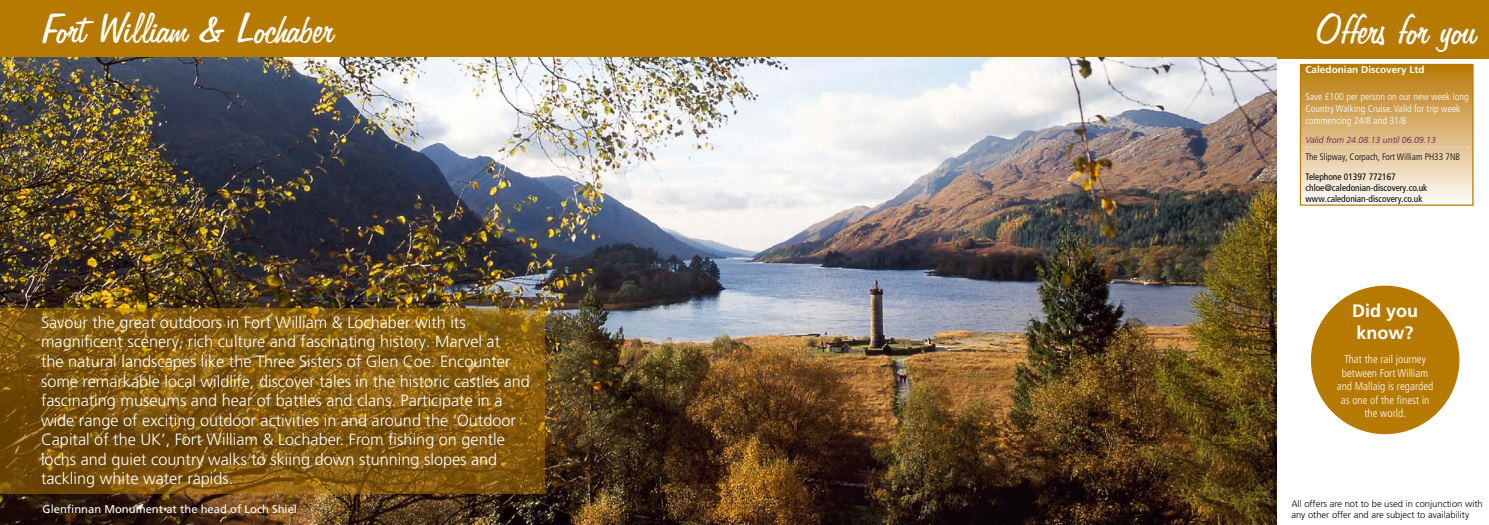
<style>
.page{position:relative;width:1489px;height:525px;background:#fff}
.page>*{position:absolute;margin:0;border:0;box-sizing:border-box;transform-origin:0 0}
.t1{font:48px "Freehand 575 BT Regular B";color:#fff}
.t2{font:700 18px/21.6px "Frutiger";color:#fff}
.t3{font:300 16.25px/19.5px "Frutiger LT Pro";color:#fff}
.t4{font:300 condensed 11.25px/13.5px "Frutiger LT Pro";color:#fff;text-align:center}
.t5{font:11.25px "Frutiger LT Pro";color:#fff}
.t6{font:300 condensed 10px/12px "Frutiger LT Pro";color:#fff}
.t7{font:700 10px "Frutiger LT Pro";color:#fff}
.t8{font:condensed 9.38px/11.2px "Frutiger LT Pro";color:#000}
.t9{font:300 9.38px/11.2px "Frutiger LT Pro";color:#000}
.t10{font:300 condensed 9.38px "Frutiger LT Pro";color:#000}
.t11{font:italic 300 8.75px "Frutiger LT Pro";color:#58135b}
</style>
<div class="page">
<div style="left:0;top:0;width:1488px;height:58px;background:#b67a00"></div>
<img style="left:0;top:58px;width:1276px;height:466px">
<svg style="left:0;top:308px;width:544px;height:185px;background:#81570d"></svg>
<div style="left:1311px;top:286px;width:147px;height:147px;background:#b67a00;border-radius:50%"></div>
<div style="left:1300px;top:64px;width:172px;height:141px;background:linear-gradient(to bottom,#b87703,#fffbfb)"></div>
<div style="left:1299px;top:64px;width:174px;height:142px;border:1px solid #b67a00"></div>
<svg style="left:1305px;top:147px;width:163px;height:1px"></svg>
<h1 class="t1" style="left:43px;top:4px;width:293px">Fort William &amp; Lochaber</h1>
<h1 class="t1" style="left:1316px;top:5px;width:162px">Offers for you</h1>
<p class="t7" style="left:1305px;top:63px;width:120px">Caledonian Discovery Ltd</p>
<p class="t6" style="left:1305px;top:90px;width:165px">Save £100 per person on our new week long<br>Country Walking Cruise. Valid for trip week commencing 24/8 and 31/8</p>
<p class="t11" style="left:1305px;top:135px;width:132px">Valid from 24.08.13 until 06.09.13</p>
<p class="t10" style="left:1305px;top:151px;width:156px">The Slipway, Corpach, Fort William PH33 7NB</p>
<p class="t8" style="left:1305px;top:171px;width:123px">Telephone 01397 772167 chloe@caledonian-discovery.co.uk www.caledonian-discovery.co.uk</p>
<p class="t3" style="left:41px;top:312px;width:490px">Savour the great outdoors in Fort William &amp; Lochaber with its magnificent scenery, rich culture and fascinating history. Marvel at<br>the natural landscapes like the Three Sisters of Glen Coe. Encounter some remarkable local wildlife, discover tales in the historic castles and fascinating museums and hear of battles and clans. Participate in a wide range of exciting outdoor activities in and around the ‘Outdoor Capital of the UK’, Fort William &amp; Lochaber. From fishing on gentle lochs and quiet country walks to skiing down stunning slopes and tackling white water rapids.</p>
<p class="t2" style="left:1351px;top:300px;width:68px">Did you know?</p>
<p class="t4" style="left:1336px;top:352px;width:98px">That the rail journey between Fort William and Mallaig is regarded as one of the finest in the world.</p>
<p class="t5" style="left:43px;top:501px;width:256px">Glenfinnan Monument at the head of Loch Shiel</p>
<p class="t9" style="left:1291px;top:497px;width:193px">All offers are not to be used in conjunction with any other offer and are subject to availability</p>
</div>
